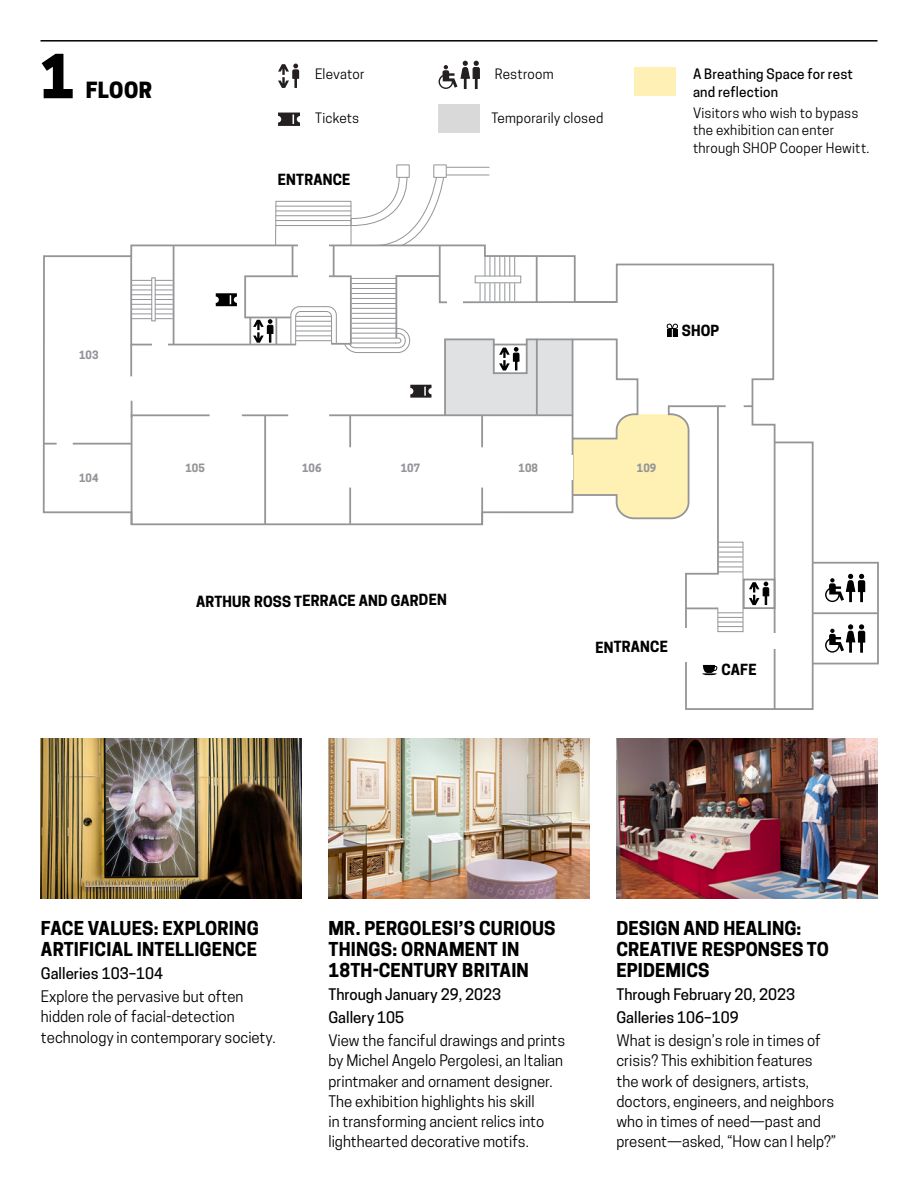
<style>
.page{position:relative;width:918px;height:1188px;background:#fff}
.page>*{position:absolute;margin:0;border:0;box-sizing:border-box;transform-origin:0 0}
.t1{font:800 57px "Cooper Hewitt";color:#000}
.t2{font:800 21px "Cooper Hewitt";letter-spacing:.02em;color:#000}
.t3{font:700 18px/21px "Cooper Hewitt";letter-spacing:.01em;color:#000}
.t4{font:15px/20.2px "Cooper Hewitt";color:#000}
.t5{font:500 15px/23px "Cooper Hewitt";color:#000}
.t6{font:700 14.4px "Cooper Hewitt";color:#000}
.t7{font:13.5px/18px "Cooper Hewitt";letter-spacing:.015em;color:#000}
.t8{font:500 13.5px/18px "Cooper Hewitt";letter-spacing:.015em;color:#000}
.t9{font:700 10.8px "Cooper Hewitt";letter-spacing:.01em;color:#939598}
</style>
<div class="page">
<hr style="left:447px;top:167px;width:42px;height:1px;background:#939598">
<hr style="left:447px;top:175px;width:42px;height:1px;background:#939598">
<hr style="left:812px;top:612px;width:67px;height:2px;background:#939598">
<svg style="left:776px;top:441px;width:38px;height:269px"></svg>
<div style="left:811px;top:562px;width:68px;height:102px;border:2px solid #939598"></div>
<svg style="left:42px;top:255px;width:734px;height:455px"></svg>
<svg style="left:744px;top:405px;width:8px;height:2px"></svg>
<svg style="left:718px;top:405px;width:8px;height:2px"></svg>
<div style="left:743px;top:579px;width:32px;height:30px;border:2px solid #939598"></div>
<div style="left:677px;top:628px;width:18px;height:17px;background:#fff"></div>
<div style="left:677px;top:645px;width:18px;height:17px;background:#fff"></div>
<div style="left:769px;top:634px;width:18px;height:15px;background:#fff"></div>
<svg style="left:749px;top:582px;width:21px;height:24px"></svg>
<svg style="left:129px;top:177px;width:490px;height:349px"></svg>
<svg style="left:825px;top:574px;width:41px;height:29px"></svg>
<svg style="left:825px;top:624px;width:41px;height:29px"></svg>
<svg style="left:665px;top:322px;width:14px;height:15px"></svg>
<svg style="left:702px;top:665px;width:15px;height:10px"></svg>
<img style="left:616px;top:739px;width:262px;height:159px">
<hr style="left:40px;top:40px;width:838px;height:2px;background:#000">
<svg style="left:278px;top:64px;width:22px;height:24px"></svg>
<svg style="left:278px;top:113px;width:22px;height:13px"></svg>
<svg style="left:439px;top:61px;width:41px;height:29px"></svg>
<div style="left:439px;top:104px;width:41px;height:28px;background:#d9d9d9"></div>
<div style="left:634px;top:68px;width:42px;height:28px;background:#fff0b5"></div>
<img style="left:328px;top:739px;width:262px;height:159px">
<img style="left:41px;top:739px;width:261px;height:159px">
<h1 class="t1" style="left:40px;top:43px;width:36px">1</h1>
<h2 class="t2" style="left:86px;top:78px;width:68px">FLOOR</h2>
<p class="t7" style="left:315px;top:65px;width:51px">Elevator</p>
<p class="t7" style="left:315px;top:109px;width:46px">Tickets</p>
<p class="t6" style="left:278px;top:171px;width:74px">ENTRANCE</p>
<p class="t7" style="left:495px;top:65px;width:60px">Restroom</p>
<p class="t7" style="left:491px;top:109px;width:113px">Temporarily closed</p>
<p class="t8" style="left:693px;top:65px;width:162px">A Breathing Space for rest and reflection</p>
<p class="t7" style="left:693px;top:103px;width:178px">Visitors who wish to bypass the exhibition can enter through SHOP Cooper Hewitt.</p>
<p class="t9" style="left:79px;top:349px;width:21px">103</p>
<p class="t9" style="left:79px;top:471px;width:21px">104</p>
<p class="t9" style="left:185px;top:462px;width:21px">105</p>
<p class="t9" style="left:302px;top:462px;width:21px">106</p>
<p class="t9" style="left:401px;top:462px;width:21px">107</p>
<p class="t6" style="left:196px;top:592px;width:252px">ARTHUR ROSS TERRACE AND GARDEN</p>
<p class="t6" style="left:682px;top:323px;width:39px">SHOP</p>
<p class="t9" style="left:518px;top:462px;width:21px">108</p>
<p class="t9" style="left:637px;top:462px;width:21px">109</p>
<p class="t6" style="left:595px;top:638px;width:74px">ENTRANCE</p>
<p class="t6" style="left:722px;top:661px;width:37px">CAFE</p>
<p class="t3" style="left:41px;top:918px;width:219px">FACE VALUES: EXPLORING<br>ARTIFICIAL INTELLIGENCE</p>
<p class="t5" style="left:41px;top:962px;width:124px">Galleries 103–104</p>
<p class="t4" style="left:41px;top:986px;width:236px">Explore the pervasive but often hidden role of facial-detection technology in contemporary society.</p>
<p class="t3" style="left:328px;top:918px;width:228px">MR. PERGOLESI’S CURIOUS<br>THINGS: ORNAMENT IN<br>18TH-CENTURY BRITAIN</p>
<p class="t5" style="left:328px;top:983px;width:174px">Through January 29, 2023<br>Gallery 105</p>
<p class="t4" style="left:328px;top:1030px;width:238px">View the fanciful drawings and prints by Michel Angelo Pergolesi, an Italian printmaker and ornament designer.<br>The exhibition highlights his skill<br>in transforming ancient relics into lighthearted decorative motifs.</p>
<p class="t3" style="left:616px;top:918px;width:214px">DESIGN AND HEALING:<br>CREATIVE RESPONSES TO<br>EPIDEMICS</p>
<p class="t5" style="left:616px;top:983px;width:180px">Through February 20, 2023<br>Galleries 106–109</p>
<p class="t4" style="left:616px;top:1030px;width:221px">What is design’s role in times of crisis? This exhibition features the work of designers, artists, doctors, engineers, and neighbors who in times of need—past and present—asked, “How can I help?”</p>
</div>
